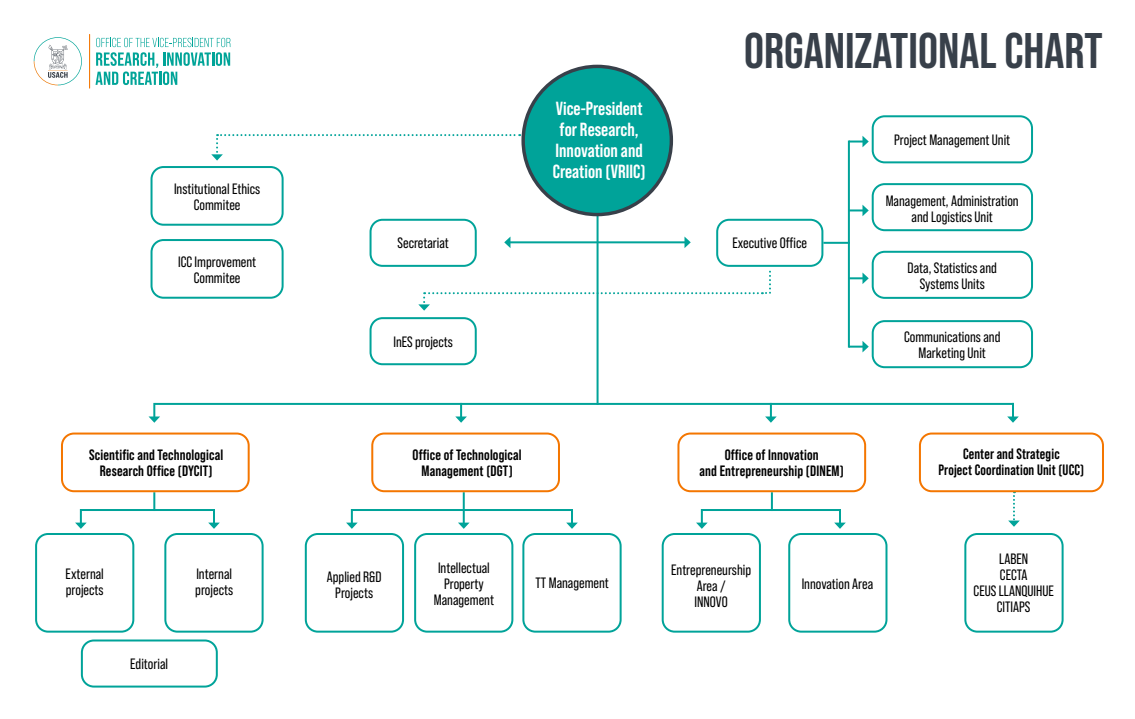
<style>
.page{position:relative;width:1135px;height:719px;background:#fff}
.page>*{position:absolute;margin:0;border:0;box-sizing:border-box;transform-origin:0 0}
.t1{font:700 50px "Bebas Neue Pro";color:#38404a}
.t2{font:700 19px/21px "Bebas Neue Pro";color:#fff;text-align:center}
.t3{font:15px/16px "Bebas Neue Pro";color:#000;text-align:center}
.t4{font:700 15px/16px "Bebas Neue Pro";letter-spacing:.01em;color:#000;text-align:center}
</style>
<div class="page">
<svg style="left:153px;top:492px;width:2px;height:17px"></svg>
<svg style="left:771px;top:492px;width:2px;height:17px"></svg>
<hr style="left:597px;top:204px;width:2px;height:201px;background:#00a399">
<hr style="left:823px;top:242px;width:27px;height:2px;background:#00a399">
<hr style="left:848px;top:141px;width:2px;height:207px;background:#00a399">
<svg style="left:149px;top:403px;width:11px;height:20px"></svg>
<svg style="left:455px;top:405px;width:12px;height:18px"></svg>
<hr style="left:509px;top:241px;width:177px;height:2px;background:#00a399">
<svg style="left:685px;top:237px;width:6px;height:11px"></svg>
<svg style="left:504px;top:237px;width:6px;height:11px"></svg>
<svg style="left:849px;top:136px;width:20px;height:11px"></svg>
<svg style="left:849px;top:205px;width:20px;height:11px"></svg>
<svg style="left:849px;top:273px;width:20px;height:11px"></svg>
<svg style="left:849px;top:341px;width:20px;height:11px"></svg>
<svg style="left:765px;top:405px;width:12px;height:18px"></svg>
<svg style="left:1007px;top:405px;width:12px;height:18px"></svg>
<svg style="left:834px;top:511px;width:12px;height:18px"></svg>
<svg style="left:696px;top:509px;width:12px;height:20px"></svg>
<svg style="left:566px;top:509px;width:12px;height:20px"></svg>
<svg style="left:458px;top:492px;width:12px;height:37px"></svg>
<svg style="left:346px;top:509px;width:12px;height:20px"></svg>
<svg style="left:208px;top:511px;width:12px;height:18px"></svg>
<svg style="left:75px;top:509px;width:12px;height:20px"></svg>
<svg style="left:1008px;top:492px;width:12px;height:35px"></svg>
<div style="left:151px;top:166px;width:133px;height:60px;border:2px solid #00a399;border-radius:12px"></div>
<div style="left:370px;top:219px;width:107px;height:48px;border:2px solid #00a399;border-radius:12px"></div>
<div style="left:716px;top:219px;width:107px;height:48px;border:2px solid #00a399;border-radius:12px"></div>
<div style="left:964px;top:533px;width:100px;height:100px;border:2px solid #00a399;border-radius:12px"></div>
<div style="left:788px;top:533px;width:99px;height:100px;border:2px solid #00a399;border-radius:12px"></div>
<div style="left:662px;top:533px;width:99px;height:100px;border:2px solid #00a399;border-radius:12px"></div>
<div style="left:522px;top:533px;width:100px;height:100px;border:2px solid #00a399;border-radius:12px"></div>
<div style="left:414px;top:533px;width:99px;height:100px;border:2px solid #00a399;border-radius:12px"></div>
<div style="left:305px;top:533px;width:99px;height:100px;border:2px solid #00a399;border-radius:12px"></div>
<div style="left:164px;top:533px;width:100px;height:100px;border:2px solid #00a399;border-radius:12px"></div>
<div style="left:81px;top:640px;width:137px;height:48px;border:2px solid #00a399;border-radius:12px"></div>
<div style="left:35px;top:533px;width:99px;height:100px;border:2px solid #00a399;border-radius:12px"></div>
<div style="left:872px;top:115px;width:161px;height:48px;border:2px solid #00a399;border-radius:12px"></div>
<div style="left:872px;top:183px;width:161px;height:48px;border:2px solid #00a399;border-radius:12px"></div>
<div style="left:872px;top:251px;width:161px;height:48px;border:2px solid #00a399;border-radius:12px"></div>
<div style="left:872px;top:320px;width:161px;height:48px;border:2px solid #00a399;border-radius:12px"></div>
<div style="left:370px;top:317px;width:107px;height:48px;border:2px solid #00a399;border-radius:12px"></div>
<div style="left:61px;top:433px;width:189px;height:59px;border:2px solid #f47600;border-radius:12px"></div>
<div style="left:371px;top:433px;width:189px;height:59px;border:2px solid #f47600;border-radius:12px"></div>
<div style="left:677px;top:433px;width:189px;height:59px;border:2px solid #f47600;border-radius:12px"></div>
<div style="left:919px;top:433px;width:185px;height:59px;border:2px solid #f47600;border-radius:12px"></div>
<div style="left:151px;top:239px;width:133px;height:60px;border:2px solid #00a399;border-radius:12px"></div>
<div style="left:523px;top:66px;width:148px;height:149px;background:#00a399;border-radius:50%"></div>
<div style="left:521px;top:65px;width:152px;height:151px;border:3px solid #38404a;border-radius:50%"></div>
<hr style="left:155px;top:403px;width:859px;height:2px;background:#00a399">
<hr style="left:81px;top:509px;width:134px;height:2px;background:#00a399">
<hr style="left:352px;top:509px;width:220px;height:2px;background:#00a399">
<hr style="left:702px;top:509px;width:139px;height:2px;background:#00a399">
<svg style="left:211px;top:134px;width:309px;height:27px"></svg>
<svg style="left:418px;top:267px;width:353px;height:44px"></svg>
<hr style="left:89px;top:34px;width:1px;height:55px;background:#f47600">
<svg style="left:34px;top:37px;width:48px;height:48px"></svg>
<svg style="left:96px;top:38px;width:135px;height:47px"></svg>
<p class="t3" style="left:174px;top:180px;width:88px">Institutional Ethics<br>Commitee</p>
<p class="t3" style="left:178px;top:253px;width:80px">ICC Improvement<br>Commitee</p>
<p class="t4" style="left:89px;top:446px;width:136px">Scientific and Technological<br>Research Office (DYCIT)</p>
<p class="t3" style="left:66px;top:565px;width:40px;text-align:left">External projects</p>
<p class="t3" style="left:195px;top:565px;width:39px;text-align:left">Internal projects</p>
<p class="t3" style="left:130px;top:655px;width:39px">Editorial</p>
<p class="t2" style="left:553px;top:98px;width:94px">Vice-President for Research,<br>Innovation and<br>Creation (VRIIC)</p>
<h1 class="t1" style="left:744px;top:22px;width:360px">ORGANIZATIONAL CHART</h1>
<p class="t3" style="left:894px;top:131px;width:118px">Project Management Unit</p>
<p class="t3" style="left:886px;top:192px;width:135px">Management, Administration and Logistics Unit</p>
<p class="t3" style="left:398px;top:234px;width:53px">Secretariat</p>
<p class="t3" style="left:732px;top:234px;width:76px">Executive Office</p>
<p class="t3" style="left:393px;top:333px;width:61px">InES projects</p>
<p class="t4" style="left:413px;top:446px;width:111px">Office of Technological<br>Management (DGT)</p>
<p class="t4" style="left:700px;top:446px;width:146px">Office of Innovation<br>and Entrepreneurship (DINEM)</p>
<p class="t3" style="left:908px;top:259px;width:91px">Data, Statistics and<br>Systems Units</p>
<p class="t3" style="left:904px;top:328px;width:98px">Communications and<br>Marketing Unit</p>
<p class="t4" style="left:938px;top:445px;width:147px">Center and Strategic<br>Project Coordination Unit (UCC)</p>
<p class="t3" style="left:434px;top:559px;width:62px">Intellectual<br>Property<br>Management</p>
<p class="t3" style="left:671px;top:561px;width:81px">Entrepreneurship<br>Area /<br>INNOVO</p>
<p class="t3" style="left:974px;top:550px;width:82px">LABEN<br>CECTA<br>CEUS LLANQUIHUE<br>CITIAPS</p>
<p class="t3" style="left:327px;top:568px;width:56px">Applied R&amp;D<br>Projects</p>
<p class="t3" style="left:535px;top:574px;width:75px">TT Management</p>
<p class="t3" style="left:802px;top:575px;width:73px">Innovation Area</p>
</div>
